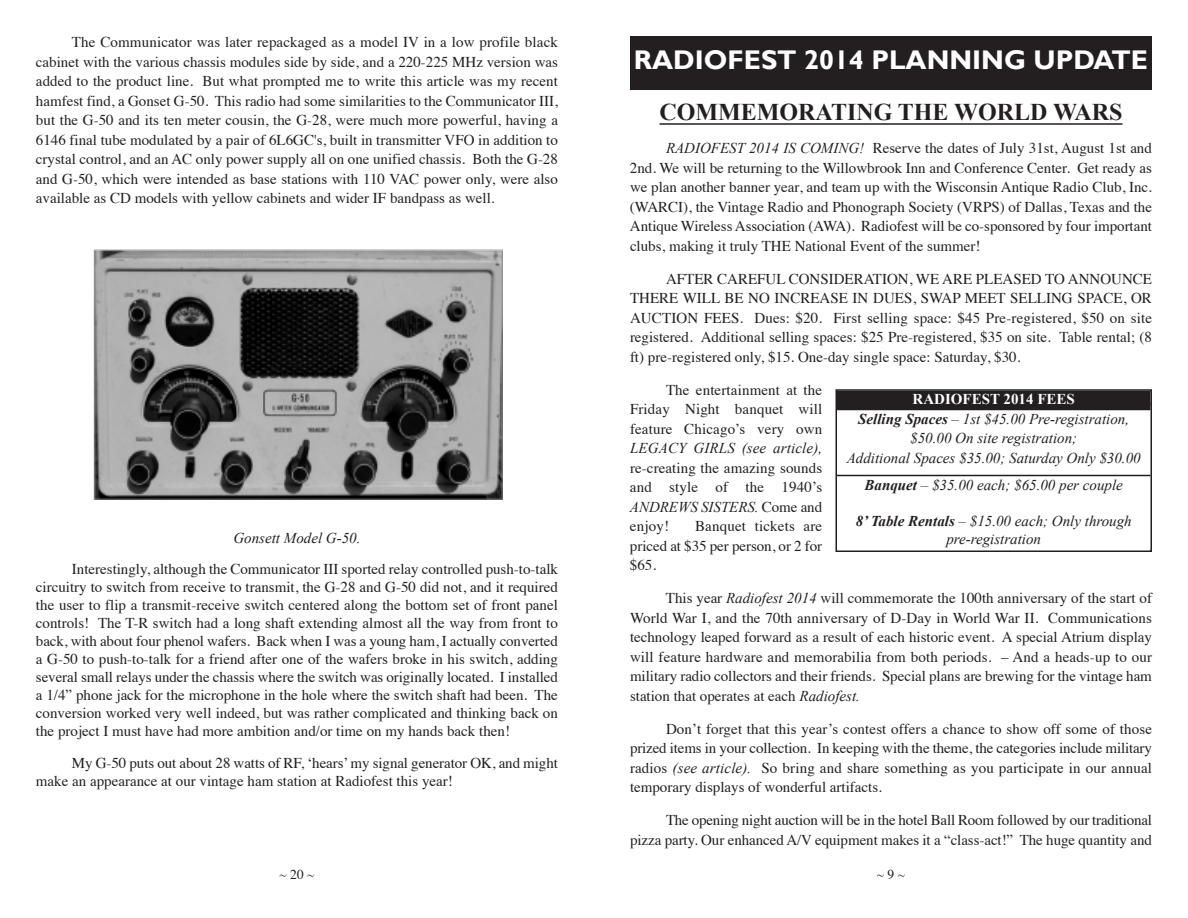
<style>
.page{position:relative;width:1188px;height:918px;background:#fff}
.page>*{position:absolute;margin:0;border:0;box-sizing:border-box;transform-origin:0 0}
.t1{font:700 27px "Gill Sans";color:#fff}
.t2{font:700 24px "Times New Roman";color:#231f20}
.t3{font:15px/19.5px "Times";color:#231f20;text-align:justify}
.t4{font:italic 15px/19.5px "Times New Roman";color:#231f20;text-align:center}
.t5{font:13.5px "Times";color:#231f20}
.s1{font-family:"Times New Roman";font-style:italic}
.s2{font-family:"Times";font-style:normal}
.s3{font-weight:700;font-style:normal;color:#fff}
.s4{font-weight:700}
</style>
<div class="page">
<hr style="left:660px;top:123px;width:462px;height:2px;background:#231f20">
<div style="left:630px;top:36px;width:522px;height:54px;background:#231f20"></div>
<div style="left:836px;top:389px;width:316px;height:163px;border:2px solid #231f20"></div>
<div style="left:837px;top:391px;width:313px;height:15px;background:#231f20"></div>
<div style="left:837px;top:403px;width:313px;height:7px;background:#231f20"></div>
<hr style="left:837px;top:475px;width:313px;height:1px;background:#231f20">
<img style="left:93px;top:249px;width:410px;height:250px">
<p class="t3" style="left:36px;top:34px;width:524px;text-indent:36px">The Communicator was later repackaged as a model IV in a low profile black cabinet with the various chassis modules side by side, and a 220-225 MHz version was added to the product line. But what prompted me to write this article was my recent hamfest find, a Gonset G-50. This radio had some similarities to the Communicator III, but the G-50 and its ten meter cousin, the G-28, were much more powerful, having a 6146 final tube modulated by a pair of 6L6GC's, built in transmitter VFO in addition to crystal control, and an AC only power supply all on one unified chassis. Both the G-28 and G-50, which were intended as base stations with 110 VAC power only, were also available as CD models with yellow cabinets and wider IF bandpass as well.</p>
<p class="t4" style="left:233px;top:528px;width:129px">Gonsett Model G-50.</p>
<p class="t3" style="left:36px;top:562px;width:524px;line-height:18px;text-indent:36px">Interestingly, although the Communicator III sported relay controlled push-to-talk circuitry to switch from receive to transmit, the G-28 and G-50 did not, and it required the user to flip a transmit-receive switch centered along the bottom set of front panel controls! The T-R switch had a long shaft extending almost all the way from front to back, with about four phenol wafers. Back when I was a young ham, I actually converted a G-50 to push-to-talk for a friend after one of the wafers broke in his switch, adding several small relays under the chassis where the switch was originally located. I installed a 1/4” phone jack for the microphone in the hole where the switch shaft had been. The conversion worked very well indeed, but was rather complicated and thinking back on the project I must have had more ambition and/or time on my hands back then!</p>
<p class="t3" style="left:36px;top:755px;width:524px;line-height:18px;text-indent:36px">My G-50 puts out about 28 watts of RF, ‘hears’my signal generator OK, and might make an appearance at our vintage ham station at Radiofest this year!</p>
<h1 class="t1" style="left:634px;top:44px;width:516px">RADIOFEST 2014 PLANNING UPDATE</h1>
<h2 class="t2" style="left:660px;top:99px;width:464px">COMMEMORATING THE WORLD WARS</h2>
<p class="t3" style="left:630px;top:140px;width:524px;text-indent:36px"><span class="s1">RADIOFEST 2014 IS COMING!</span> Reserve the dates of July 31st, August 1st and 2nd. We will be returning to the Willowbrook Inn and Conference Center. Get ready as we plan another banner year, and team up with the Wisconsin Antique Radio Club, Inc. (WARCI), the Vintage Radio and Phonograph Society (VRPS) of Dallas, Texas and the Antique Wireless Association (AWA). Radiofest will be co-sponsored by four important clubs, making it truly THE National Event of the summer!</p>
<p class="t3" style="left:630px;top:270px;width:524px;text-indent:36px">AFTER CAREFUL CONSIDERATION, WE ARE PLEASED TO ANNOUNCE THERE WILL BE NO INCREASE IN DUES, SWAP MEET SELLING SPACE, OR AUCTION FEES. Dues: $20. First selling space: $45 Pre-registered, $50 on site registered. Additional selling spaces: $25 Pre-registered, $35 on site. Table rental; (8 ft) pre-registered only, $15. One-day single space: Saturday, $30.</p>
<p class="t3" style="left:630px;top:381px;width:194px;text-indent:36px">The entertainment at the Friday Night banquet will feature Chicago’s very own</p>
<p class="t4" style="left:630px;top:438px;width:194px">LEGACY GIRLS (see article),</p>
<p class="t3" style="left:630px;top:459px;width:194px">re-creating the amazing sounds and style of the 1940’s</p>
<p class="t4" style="left:630px;top:497px;width:194px">ANDREWS SISTERS. <span class="s2">Come and</span></p>
<p class="t3" style="left:630px;top:518px;width:41px">enjoy!</p>
<p class="t4" style="left:847px;top:389px;width:295px"><span class="s3">RADIOFEST 2014 FEES<br></span><span class="s4">Selling Spaces</span> – 1st $45.00 Pre-registration, $50.00 On site registration;<br>Additional Spaces $35.00; Saturday Only $30.00</p>
<p class="t4" style="left:865px;top:475px;width:260px"><span class="s4">Banquet</span> – $35.00 each; $65.00 per couple</p>
<p class="t4" style="left:856px;top:512px;width:278px;line-height:18px"><span class="s4">8’ Table Rentals</span> – $15.00 each; Only through pre-registration</p>
<p class="t3" style="left:630px;top:518px;width:194px;text-indent:65px">Banquet tickets are priced at $35 per person, or 2 for $65.</p>
<p class="t3" style="left:630px;top:590px;width:524px;text-indent:36px">This year <span class="s1">Radiofest 2014</span> will commemorate the 100th anniversary of the start of World War I, and the 70th anniversary of D-Day in World War II. Communications technology leaped forward as a result of each historic event. A special Atrium display will feature hardware and memorabilia from both periods. – And a heads-up to our military radio collectors and their friends. Special plans are brewing for the vintage ham station that operates at each <span class="s1">Radiofest.</span></p>
<p class="t3" style="left:630px;top:720px;width:524px;text-indent:36px">Don’t forget that this year’s contest offers a chance to show off some of those prized items in your collection. In keeping with the theme, the categories include military radios <span class="s1">(see article).</span> So bring and share something as you participate in our annual temporary displays of wonderful artifacts.</p>
<p class="t3" style="left:630px;top:812px;width:523px;text-align:right">The opening night auction will be in the hotel Ball Room followed by our traditional<br>pizza party. Our enhanced A/V equipment makes it a “class-act!” The huge quantity and</p>
<p class="t5" style="left:280px;top:868px;width:36px">~20~</p>
<p class="t5" style="left:877px;top:868px;width:30px">~9~</p>
</div>
